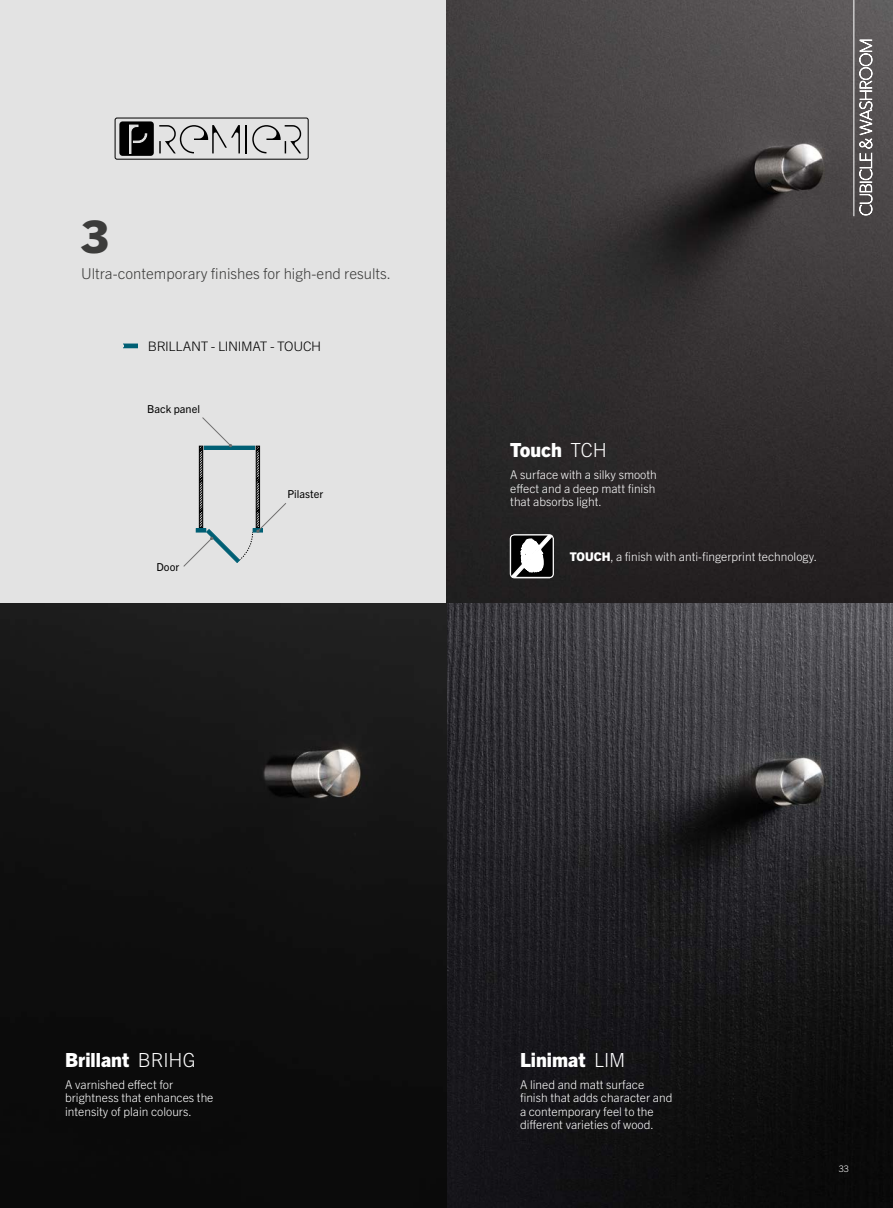
<style>
.page{position:relative;width:893px;height:1208px;background:#fff}
.page>*{position:absolute;margin:0;border:0;box-sizing:border-box;transform-origin:0 0}
.t1{font:800 45px "Trade Gothic Next LT Pro";color:#3c3c3b;scale:1.06 1}
.t2{font:800 19.5px "Trade Gothic Next LT Pro";color:#fff}
.t3{font:300 15px "Trade Gothic Next LT Pro";color:#3c3c3b}
.t4{font:300 13.2px "Trade Gothic Next LT Pro";letter-spacing:-.025em;color:#000;scale:1.06 1}
.t5{font:300 12px/13.5px "Trade Gothic Next LT Pro";color:#fff}
.t6{font:10.95px "Trade Gothic Next LT Pro";color:#000}
.t7{font:300 9px "Trade Gothic Next LT Pro";color:#fff}
.s1{font-weight:300}
.s2{font-weight:800}
</style>
<div class="page">
<div style="left:0;top:0;width:893px;height:617px;background:#e3e3e3"></div>
<img style="left:446px;top:0;width:447px;height:604px">
<img style="left:446px;top:604px;width:447px;height:604px">
<img style="left:0;top:604px;width:446px;height:604px">
<svg style="left:510px;top:535px;width:43px;height:43px;background:#787878"></svg>
<div style="left:510px;top:534px;width:43px;height:44px;border:1px solid #fff;border-radius:4px"></div>
<div style="left:204px;top:446px;width:51px;height:3px;border:1px solid #005f74"></div>
<div style="left:199px;top:446px;width:4px;height:82px;border:1px solid #000"></div>
<div style="left:256px;top:446px;width:4px;height:82px;border:1px solid #000"></div>
<svg style="left:202px;top:417px;width:30px;height:30px"></svg>
<svg style="left:183px;top:502px;width:103px;height:65px"></svg>
<svg style="left:124px;top:344px;width:13px;height:4px"></svg>
<hr style="left:853px;top:0;width:1px;height:216px;background:#fff">
<svg style="left:860px;top:40px;width:12px;height:175px;background:#8e8b8c"></svg>
<div style="left:115px;top:118px;width:193px;height:41px;border:1px solid #000;border-radius:2px"></div>
<div style="left:119px;top:121px;width:35px;height:35px;background:#000;border-radius:3px"></div>
<svg style="left:129px;top:125px;width:18px;height:29px"></svg>
<svg style="left:159px;top:125px;width:81px;height:28px"></svg>
<svg style="left:246px;top:125px;width:55px;height:28px"></svg>
<h1 class="t1" style="left:81px;top:205px;width:28px">3</h1>
<p class="t3" style="left:81px;top:263px;width:311px">Ultra-contemporary finishes for high-end results.</p>
<p class="t4" style="left:148px;top:337px;width:165px">BRILLANT - LINIMAT - TOUCH</p>
<p class="t6" style="left:147px;top:401px;width:54px">Back panel</p>
<p class="t6" style="left:157px;top:559px;width:24px">Door</p>
<p class="t6" style="left:287px;top:486px;width:37px">Pilaster</p>
<h2 class="t2" style="left:510px;top:436px;width:98px">Touch <span class="s1">TCH</span></h2>
<p class="t5" style="left:510px;top:467px;width:148px;text-align:justify">A surface with a silky smooth effect and a deep matt finish that absorbs light.</p>
<p class="t5" style="left:570px;top:549px;width:249px"><span class="s2">TOUCH</span>, a finish with anti-fingerprint technology.</p>
<h2 class="t2" style="left:65px;top:1046px;width:132px">Brillant <span class="s1">BRIHG</span></h2>
<p class="t5" style="left:65px;top:1076px;width:150px">A varnished effect for brightness that enhances the intensity of plain colours.</p>
<h2 class="t2" style="left:520px;top:1046px;width:107px">Linimat <span class="s1">LIM</span></h2>
<p class="t5" style="left:520px;top:1076px;width:154px">A lined and matt surface finish that adds character and a contemporary feel to the different varieties of wood.</p>
<p class="t7" style="left:839px;top:1162px;width:12px">33</p>
</div>
